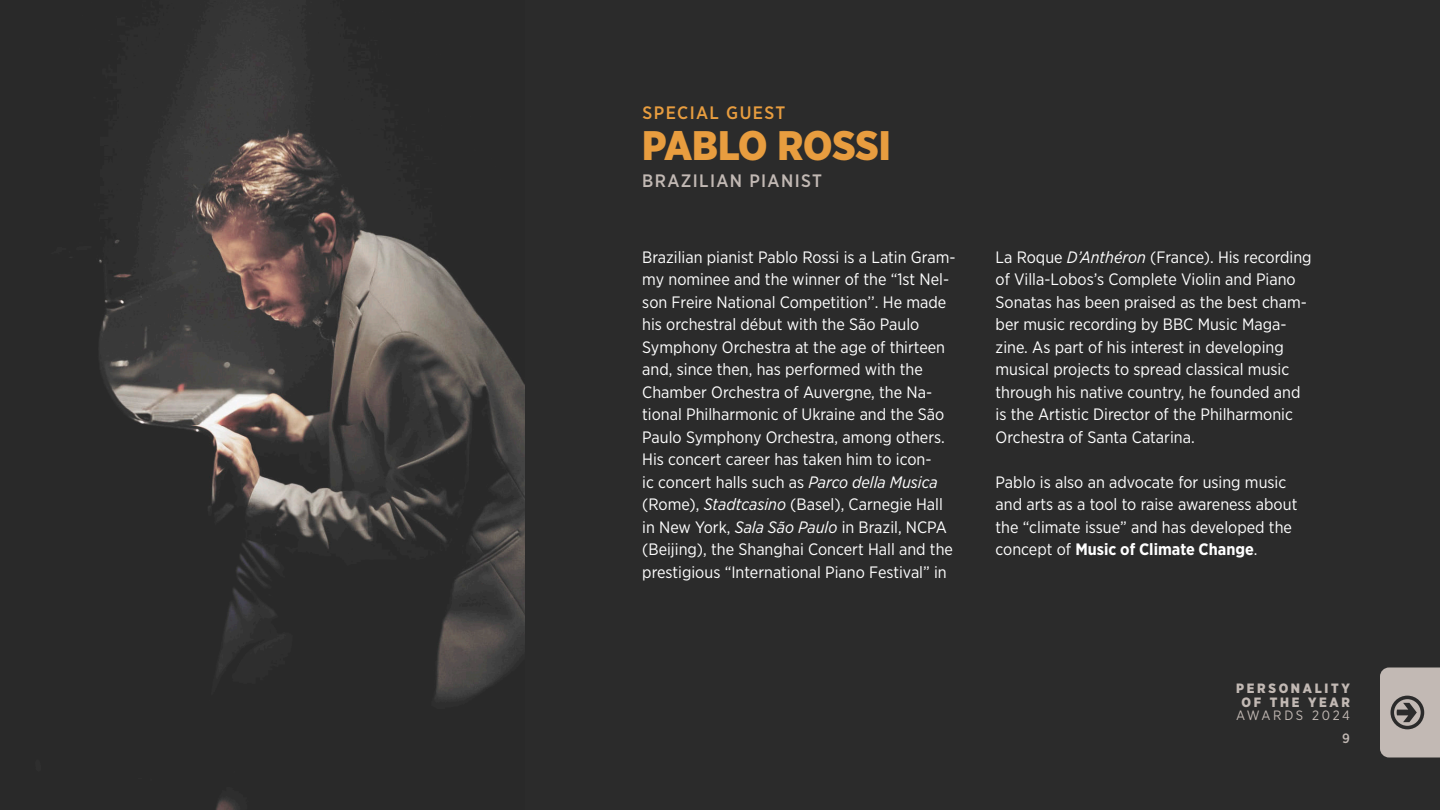
<style>
.page{position:relative;width:1440px;height:810px;background:#2b2b2b}
.page>*{position:absolute;margin:0;border:0;box-sizing:border-box;transform-origin:0 0}
.t1{font:900 41.25px "Gotham Narrow";letter-spacing:-.005em;color:#e89d3f}
.t2{font:500 18px "Gotham Narrow";letter-spacing:.075em;color:#c2b9b4}
.t3{font:500 18px "Gotham Narrow";letter-spacing:.075em;color:#e89d3f}
.corpo{font:16.5px/22.5px "Gotham Narrow";color:#fff}
.t4{font:900 13.5px/13.5px "Gotham Narrow";letter-spacing:.2em;color:#c2b9b4;text-align:center}
.t5{font:13.5px "Gotham Narrow";letter-spacing:.19em;color:#c2b9b4}
.t6{font:500 13.5px "Gotham Narrow";color:#c2b9b4}
.s1{font-style:italic}
.s2{font-weight:700}
</style>
<div class="page">
<img style="left:99px;top:0;width:425px;height:810px">
<svg style="left:1380px;top:668px;width:60px;height:90px"></svg>
<p class="t3" style="left:643px;top:102px;width:144px">SPECIAL GUEST</p>
<p class="t1" style="left:642px;top:119px;width:250px">PABLO ROSSI</p>
<p class="t2" style="left:642px;top:169px;width:181px">BRAZILIAN PIANIST</p>
<p class="corpo" style="left:642px;top:245px;width:315px">Brazilian pianist Pablo Rossi is a Latin Gram&shy;my nominee and the winner of the “1st Nel&shy;son Freire National Competition’’. He made his orchestral début with the São Paulo Symphony Orchestra at the age of thirteen and, since then, has performed with the Chamber Orchestra of Auvergne, the Na&shy;tional Philharmonic of Ukraine and the São Paulo Symphony Orchestra, among others.<br>His concert career has taken him to icon-<br>ic concert halls such as <span class="s1">Parco della Musica </span>(Rome), <span class="s1">Stadtcasino</span> (Basel), Carnegie Hall in New York, <span class="s1">Sala São Paulo</span> in Brazil, NCPA (Beijing), the Shanghai Concert Hall and the prestigious “International Piano Festival” in</p>
<p class="corpo" style="left:996px;top:245px;width:318px">La Roque <span class="s1">D’Anthéron</span> (France). His recording of Villa-Lobos’s Complete Violin and Piano Sonatas has been praised as the best cham&shy;ber music recording by BBC Music Maga&shy;zine. As part of his interest in developing musical projects to spread classical music through his native country, he founded and is the Artistic Director of the Philharmonic Orchestra of Santa Catarina.</p>
<p class="corpo" style="left:996px;top:470px;width:303px">Pablo is also an advocate for using music and arts as a tool to raise awareness about the “climate issue” and has developed the concept of <span class="s2">Music of Climate Change</span>.</p>
<p class="t4" style="left:1236px;top:681px;width:115px">PERSONALITY<br>OF THE YEAR</p>
<p class="t5" style="left:1236px;top:707px;width:115px">AWARDS 2024</p>
<p class="t6" style="left:1342px;top:729px;width:9px">9</p>
</div>
